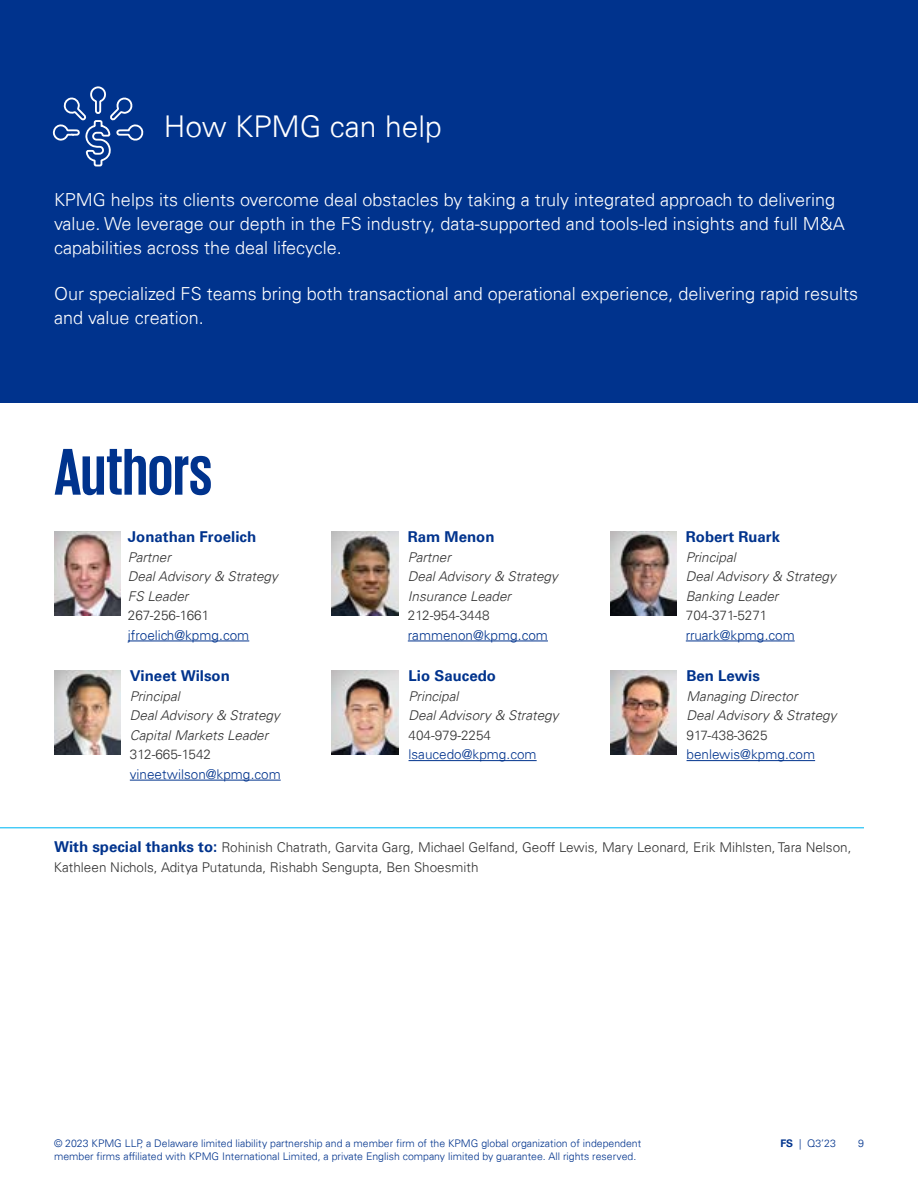
<style>
.page{position:relative;width:918px;height:1188px;background:#fff}
.page>*{position:absolute;margin:0;border:0;box-sizing:border-box;transform-origin:0 0}
.t1{font:700 67.5px "KPMG";letter-spacing:-.005em;color:#00338d}
.t2{font:300 30px "Univers 45";color:#fff}
.t3{font:300 18px/24px "Univers 45";color:#fff}
.t4{font:700 15px "Univers";color:#00338d}
.t5{font:300 13.5px/19.5px "Univers 45";color:#333}
.t6{font:italic 300 13.5px/19.5px "Univers 45";color:#333}
.t7{font:300 13.5px "Univers 45";color:#00338d}
.t8{font:300 10.5px "Univers 45";color:#00338d}
.s1{font-family:"Univers";font-weight:700;font-size:15px;color:#00338d}
.s2{font-family:"Univers";font-weight:700}
</style>
<div class="page">
<div style="left:0;top:0;width:918px;height:403px;background:#00338d"></div>
<hr style="left:0;top:827px;width:864px;height:1px;background:#00b8f5">
<hr style="left:128px;top:641px;width:121px;height:1px;background:#00338d">
<img style="left:54px;top:531px;width:66px;height:85px">
<img style="left:332px;top:531px;width:66px;height:85px">
<img style="left:332px;top:670px;width:66px;height:85px">
<hr style="left:408px;top:641px;width:140px;height:1px;background:#00338d">
<img style="left:54px;top:670px;width:66px;height:85px">
<hr style="left:130px;top:780px;width:151px;height:1px;background:#00338d">
<img style="left:610px;top:531px;width:66px;height:85px">
<hr style="left:686px;top:641px;width:109px;height:1px;background:#00338d">
<img style="left:610px;top:670px;width:66px;height:85px">
<hr style="left:687px;top:760px;width:128px;height:1px;background:#00338d">
<hr style="left:409px;top:760px;width:128px;height:1px;background:#00338d">
<svg style="left:52px;top:86px;width:92px;height:81px"></svg>
<h2 class="t2" style="left:164px;top:109px;width:279px">How KPMG can help</h2>
<p class="t3" style="left:54px;top:188px;width:792px">KPMG helps its clients overcome deal obstacles by taking a truly integrated approach to delivering value. We leverage our depth in the FS industry, data-supported and tools-led insights and full M&amp;A capabilities across the deal lifecycle.</p>
<p class="t3" style="left:54px;top:282px;width:806px">Our specialized FS teams bring both transactional and operational experience, delivering rapid results and value creation.</p>
<h1 class="t1" style="left:54px;top:438px;width:160px">Authors</h1>
<p class="t4" style="left:128px;top:528px;width:130px">Jonathan Froelich</p>
<p class="t6" style="left:128px;top:547px;width:151px">Partner<br>Deal Advisory &amp; Strategy<br>FS Leader</p>
<p class="t5" style="left:128px;top:606px;width:83px">267-256-1661</p>
<p class="t7" style="left:128px;top:627px;width:123px">jfroelich@kpmg.com</p>
<p class="t4" style="left:130px;top:667px;width:102px">Vineet Wilson</p>
<p class="t6" style="left:130px;top:686px;width:151px">Principal<br>Deal Advisory &amp; Strategy<br>Capital Markets Leader</p>
<p class="t5" style="left:130px;top:745px;width:83px">312-665-1542</p>
<p class="t7" style="left:130px;top:766px;width:152px">vineetwilson@kpmg.com</p>
<p class="t4" style="left:408px;top:528px;width:88px">Ram Menon</p>
<p class="t6" style="left:408px;top:547px;width:151px">Partner<br>Deal Advisory &amp; Strategy<br>Insurance Leader</p>
<p class="t5" style="left:408px;top:606px;width:83px">212-954-3448</p>
<p class="t7" style="left:408px;top:627px;width:142px">rammenon@kpmg.com</p>
<p class="t4" style="left:409px;top:667px;width:89px">Lio Saucedo</p>
<p class="t6" style="left:409px;top:686px;width:151px">Principal<br>Deal Advisory &amp; Strategy</p>
<p class="t5" style="left:409px;top:725px;width:84px">404-979-2254</p>
<p class="t7" style="left:409px;top:746px;width:130px">lsaucedo@kpmg.com</p>
<p class="t4" style="left:686px;top:528px;width:96px">Robert Ruark</p>
<p class="t6" style="left:686px;top:547px;width:151px">Principal<br>Deal Advisory &amp; Strategy<br>Banking Leader</p>
<p class="t5" style="left:686px;top:606px;width:83px">704-371-5271</p>
<p class="t7" style="left:686px;top:627px;width:110px">rruark@kpmg.com</p>
<p class="t4" style="left:687px;top:667px;width:75px">Ben Lewis</p>
<p class="t6" style="left:687px;top:686px;width:151px">Managing Director<br>Deal Advisory &amp; Strategy</p>
<p class="t5" style="left:687px;top:725px;width:83px">917-438-3625</p>
<p class="t7" style="left:687px;top:746px;width:130px">benlewis@kpmg.com</p>
<p class="t5" style="left:54px;top:838px;width:799px"><span class="s1">With special thanks to:</span> Rohinish Chatrath, Garvita Garg, Michael Gelfand, Geoff Lewis, Mary Leonard, Erik Mihlsten, Tara Nelson,<br>Kathleen Nichols, Aditya Putatunda, Rishabh Sengupta, Ben Shoesmith</p>
<p class="t8" style="left:780px;top:1137px;width:57px"><span class="s2">FS</span> | Q3’23</p>
<p class="t8" style="left:54px;top:1137px;width:589px">© 2023 KPMG LLP, a Delaware limited liability partnership and a member firm of the KPMG global organization of independent</p>
<p class="t8" style="left:858px;top:1137px;width:7px">9</p>
<p class="t8" style="left:54px;top:1150px;width:584px">member firms affiliated with KPMG International Limited, a private English company limited by guarantee. All rights reserved.</p>
</div>
